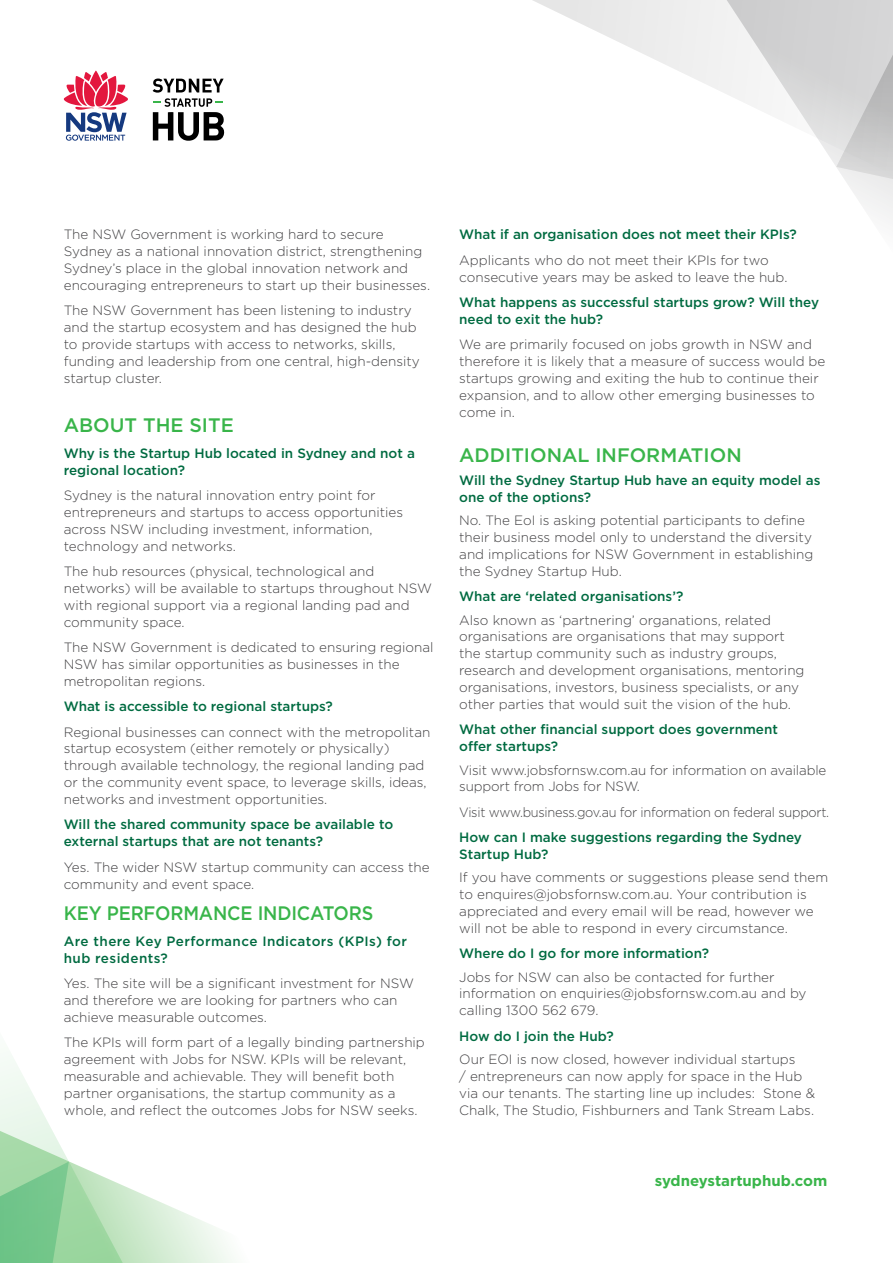
<style>
.page{position:relative;width:893px;height:1263px;background:#fff}
.page>*{position:absolute;margin:0;border:0;box-sizing:border-box;transform-origin:0 0}
.Body_copy{font:500 19.5px "Gotham";color:#39b54a}
.Body_copy-2{font:500 19.5px "Gotham";color:#39b54a;scale:.93 1}
.t1{font:700 15px "Gotham";color:#39b54a}
.Body_copy-3{font:300 13.5px/16.8px "Gotham";color:#414042}
.Body_copy-4{font:500 13.5px/16.8px "Gotham";color:#006b41}
.Body_copy-5{font:300 13.5px "Gotham";letter-spacing:-.02em;color:#414042;scale:.95 1}
.Body_copy-6{font:500 13.5px/16.8px "Gotham";letter-spacing:.03em;color:#006b41}
</style>
<div class="page">
<svg style="left:153px;top:79px;width:71px;height:62px"></svg>
<svg style="left:64px;top:71px;width:64px;height:70px"></svg>
<svg style="left:849px;top:186px;width:44px;height:34px"></svg>
<svg style="left:846px;top:181px;width:47px;height:5px"></svg>
<svg style="left:533px;top:0;width:360px;height:181px"></svg>
<svg style="left:129px;top:1188px;width:103px;height:75px"></svg>
<svg style="left:0;top:1059px;width:129px;height:204px"></svg>
<p class="Body_copy-3" style="left:64px;top:226px;width:368px">The NSW Government is working hard to secure Sydney as a national innovation district, strengthening Sydney’s place in the global innovation network and encouraging entrepreneurs to start up their businesses.</p>
<p class="Body_copy-3" style="left:64px;top:302px;width:357px">The NSW Government has been listening to industry and the startup ecosystem and has designed the hub to provide startups with access to networks, skills, funding and leadership from one central, high-density startup cluster.</p>
<p class="Body_copy" style="left:64px;top:413px;width:172px">ABOUT THE SITE</p>
<p class="Body_copy-4" style="left:64px;top:444px;width:353px">Why is the Startup Hub located in Sydney and not a regional location?</p>
<p class="Body_copy-3" style="left:64px;top:486px;width:341px">Sydney is the natural innovation entry point for entrepreneurs and startups to access opportunities across NSW including investment, information, technology and networks.</p>
<p class="Body_copy-3" style="left:64px;top:562px;width:370px">The hub resources (physical, technological and networks) will be available to startups throughout NSW with regional support via a regional landing pad and community space.</p>
<p class="Body_copy-3" style="left:64px;top:638px;width:371px">The NSW Government is dedicated to ensuring regional<br>NSW has similar opportunities as businesses in the metropolitan regions.</p>
<p class="Body_copy-4" style="left:64px;top:698px;width:270px">What is accessible to regional startups?</p>
<p class="Body_copy-3" style="left:64px;top:723px;width:368px">Regional businesses can connect with the metropolitan startup ecosystem (either remotely or physically) through available technology, the regional landing pad or the community event space, to leverage skills, ideas, networks and investment opportunities.</p>
<p class="Body_copy-4" style="left:64px;top:816px;width:331px">Will the shared community space be available to external startups that are not tenants?</p>
<p class="Body_copy-3" style="left:64px;top:858px;width:367px">Yes. The wider NSW startup community can access the community and event space.</p>
<p class="Body_copy-2" style="left:64px;top:901px;width:334px">KEY PERFORMANCE INDICATORS</p>
<p class="Body_copy-6" style="left:64px;top:932px;width:345px">Are there Key Performance Indicators (KPIs) for hub residents?</p>
<p class="Body_copy-3" style="left:64px;top:974px;width:352px">Yes. The site will be a significant investment for NSW and therefore we are looking for partners who can achieve measurable outcomes.</p>
<p class="Body_copy-3" style="left:64px;top:1034px;width:363px">The KPIs will form part of a legally binding partnership agreement with Jobs for NSW. KPIs will be relevant, measurable and achievable. They will benefit both partner organisations, the startup community as a whole, and reflect the outcomes Jobs for NSW seeks.</p>
<p class="Body_copy-4" style="left:459px;top:226px;width:339px">What if an organisation does not meet their KPIs?</p>
<p class="Body_copy-3" style="left:459px;top:251px;width:330px">Applicants who do not meet their KPIs for two consecutive years may be asked to leave the hub.</p>
<p class="Body_copy-4" style="left:459px;top:294px;width:361px">What happens as successful startups grow? Will they need to exit the hub?</p>
<p class="Body_copy-3" style="left:459px;top:336px;width:368px">We are primarily focused on jobs growth in NSW and therefore it is likely that a measure of success would be startups growing and exiting the hub to continue their expansion, and to allow other emerging businesses to come in.</p>
<p class="Body_copy" style="left:459px;top:442px;width:284px">ADDITIONAL INFORMATION</p>
<p class="Body_copy-4" style="left:459px;top:472px;width:363px">Will the Sydney Startup Hub have an equity model as one of the options?</p>
<p class="Body_copy-3" style="left:459px;top:512px;width:356px">No. The EoI is asking potential participants to define their business model only to understand the diversity and implications for NSW Government in establishing the Sydney Startup Hub.</p>
<p class="Body_copy-4" style="left:459px;top:588px;width:226px">What are ‘related organisations’?</p>
<p class="Body_copy-3" style="left:459px;top:611px;width:347px">Also known as ‘partnering’ organations, related organisations are organisations that may support the startup community such as industry groups, research and development organisations, mentoring organisations, investors, business specialists, or any other parties that would suit the vision of the hub.</p>
<p class="Body_copy-4" style="left:459px;top:721px;width:320px">What other financial support does government offer startups?</p>
<p class="Body_copy-3" style="left:459px;top:761px;width:369px">Visit www.jobsfornsw.com.au for information on available support from Jobs for NSW.</p>
<p class="Body_copy-5" style="left:459px;top:803px;width:391px">Visit www.business.gov.au for information on federal support.</p>
<p class="Body_copy-4" style="left:459px;top:829px;width:344px">How can I make suggestions regarding the Sydney<br>Startup Hub?</p>
<p class="Body_copy-3" style="left:459px;top:869px;width:370px">If you have comments or suggestions please send them to enquires@jobsfornsw.com.au. Your contribution is appreciated and every email will be read, however we will not be able to respond in every circumstance.</p>
<p class="Body_copy-4" style="left:459px;top:945px;width:251px">Where do I go for more information?</p>
<p class="Body_copy-3" style="left:459px;top:968px;width:349px">Jobs for NSW can also be contacted for further information on enquiries@jobsfornsw.com.au and by calling 1300 562 679.</p>
<p class="Body_copy-4" style="left:459px;top:1027px;width:156px">How do I join the Hub?</p>
<p class="Body_copy-3" style="left:459px;top:1050px;width:357px">Our EOI is now closed, however individual startups<br>/ entrepreneurs can now apply for space in the Hub via our tenants. The starting line up includes: Stone &amp; Chalk, The Studio, Fishburners and Tank Stream Labs.</p>
<p class="t1" style="left:655px;top:1171px;width:174px">sydneystartuphub.com</p>
</div>
